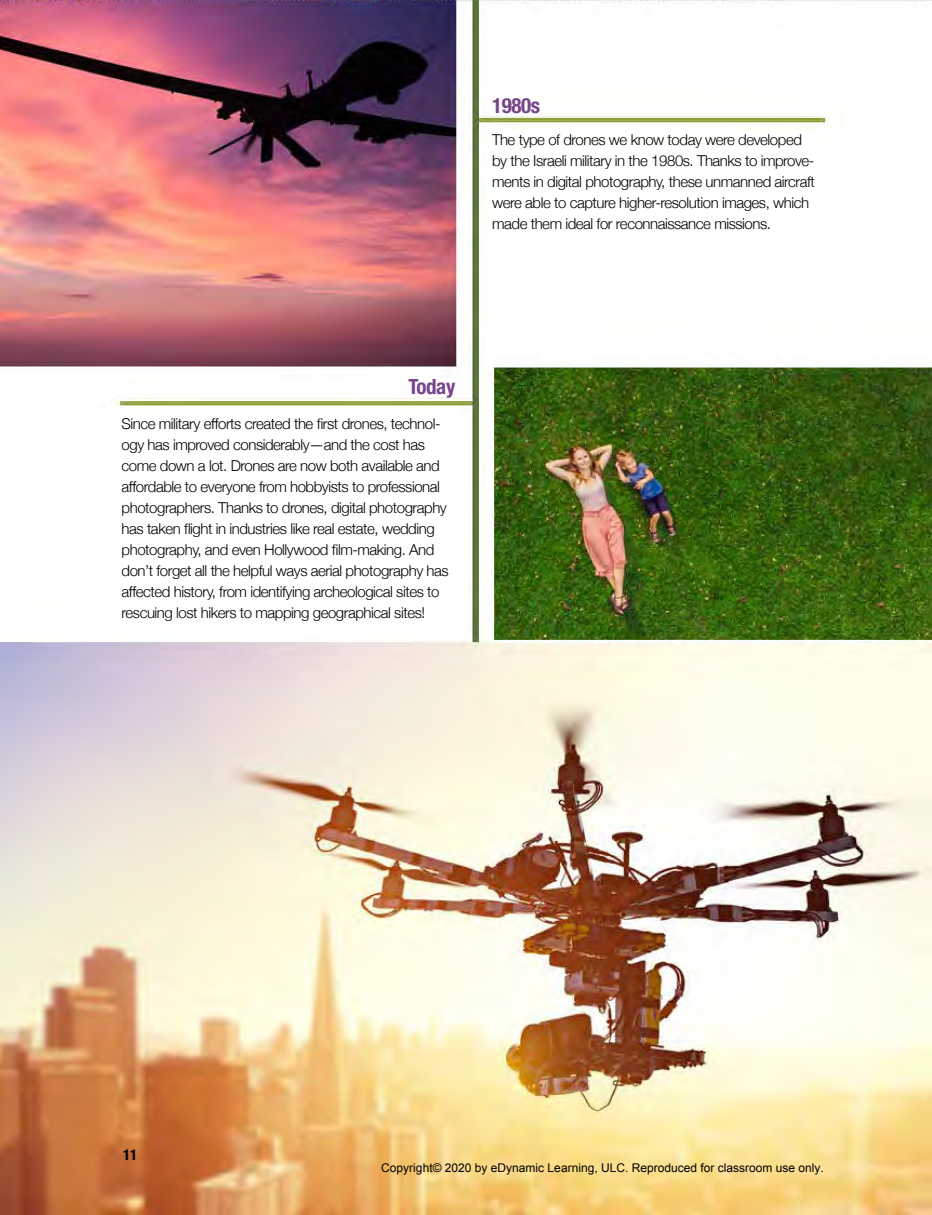
<style>
.page{position:relative;width:932px;height:1215px;background:#fff}
.page>*{position:absolute;margin:0;border:0;box-sizing:border-box;transform-origin:0 0}
.t1{font:700 condensed 21px "Helvetica Neue";letter-spacing:-.02em;color:#77458b}
.t2{font:300 15px/21px "Helvetica Neue";letter-spacing:-.03em;color:#000}
.t3{font:700 condensed 15px "Helvetica Neue";color:#000}
.t4{font:12px "Arial";color:#000}
</style>
<div class="page">
<img style="left:0;top:0;width:932px;height:1215px">
<h1 class="t1" style="left:492px;top:92px;width:49px">1980s</h1>
<p class="t2" style="left:492px;top:128px;width:324px">The type of drones we know today were developed by the Israeli military in the 1980s. Thanks to improve&shy;ments in digital photography, these unmanned aircraft were able to capture higher-resolution images, which made them ideal for reconnaissance missions.</p>
<h1 class="t1" style="left:408px;top:374px;width:48px">Today</h1>
<p class="t2" style="left:121px;top:412px;width:329px">Since military efforts created the first drones, technol&shy;ogy has improved considerably—and the cost has come down a lot. Drones are now both available and affordable to everyone from hobbyists to professional photographers. Thanks to drones, digital photography has taken flight in industries like real estate, wedding photography, and even Hollywood film-making. And don’t forget all the helpful ways aerial photography has affected history, from identifying archeological sites to rescuing lost hikers to mapping geographical sites!</p>
<p class="t3" style="left:123px;top:1143px;width:16px">11</p>
<p class="t4" style="left:381px;top:1160px;width:444px">Copyright© 2020 by eDynamic Learning, ULC. Reproduced for classroom use only.</p>
</div>
